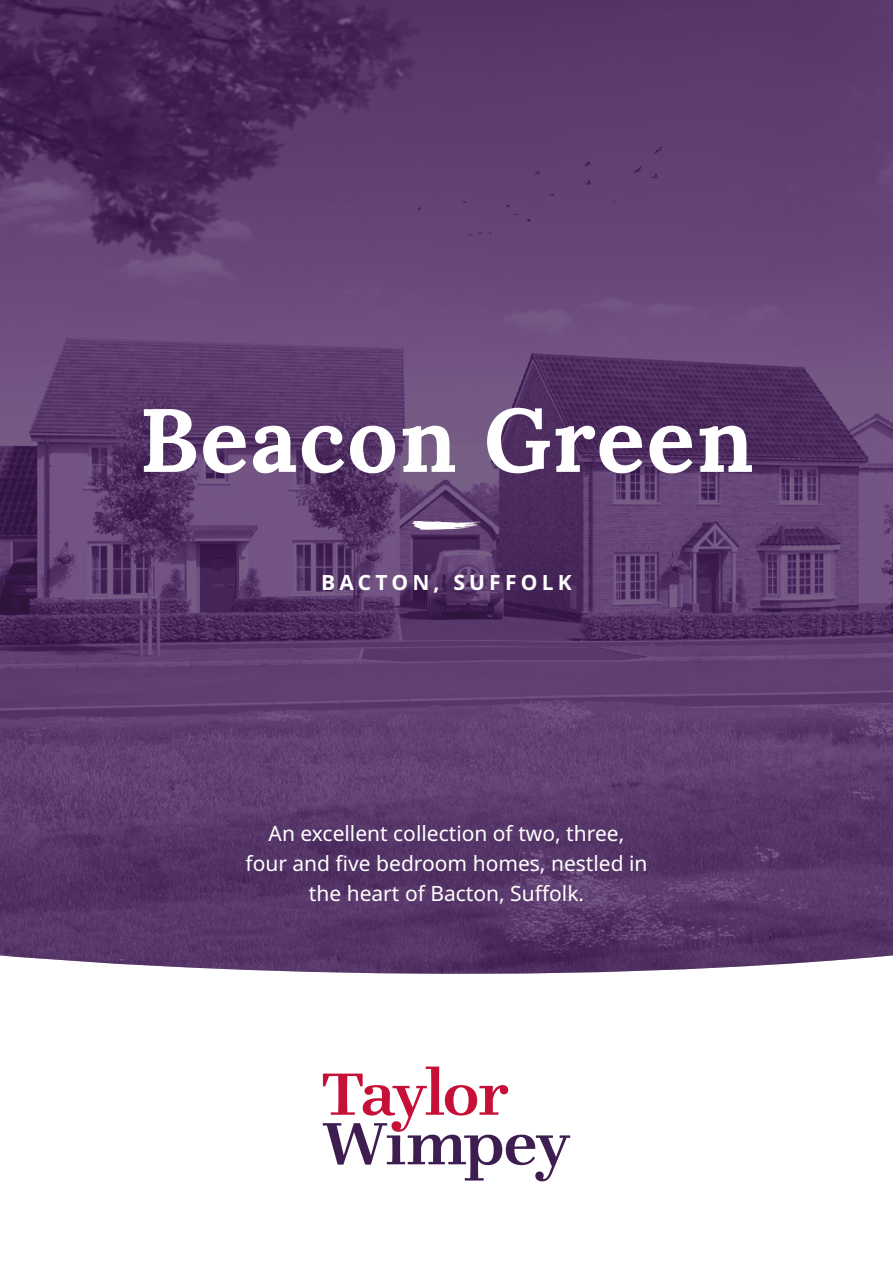
<style>
.page{position:relative;width:893px;height:1263px;background:#fff}
.page>*{position:absolute;margin:0;border:0;box-sizing:border-box;transform-origin:0 0}
.t1{font:700 89.55px "Lora";letter-spacing:.02em;color:#fff}
.t2{font:21px/30px "Noto Sans";color:#fff;text-align:center}
.t3{font:700 21px "Noto Sans";letter-spacing:.2em;color:#fff}
</style>
<div class="page">
<img style="left:0;top:0;width:893px;height:974px">
<svg style="left:323px;top:1066px;width:247px;height:115px"></svg>
<svg style="left:412px;top:521px;width:69px;height:9px"></svg>
<h1 class="t1" style="left:139px;top:364px;width:616px">Beacon Green</h1>
<p class="t3" style="left:321px;top:567px;width:252px">BACTON, SUFFOLK</p>
<p class="t2" style="left:245px;top:819px;width:404px">An excellent collection of two, three, four and five bedroom homes, nestled in the heart of Bacton, Suffolk.</p>
</div>
